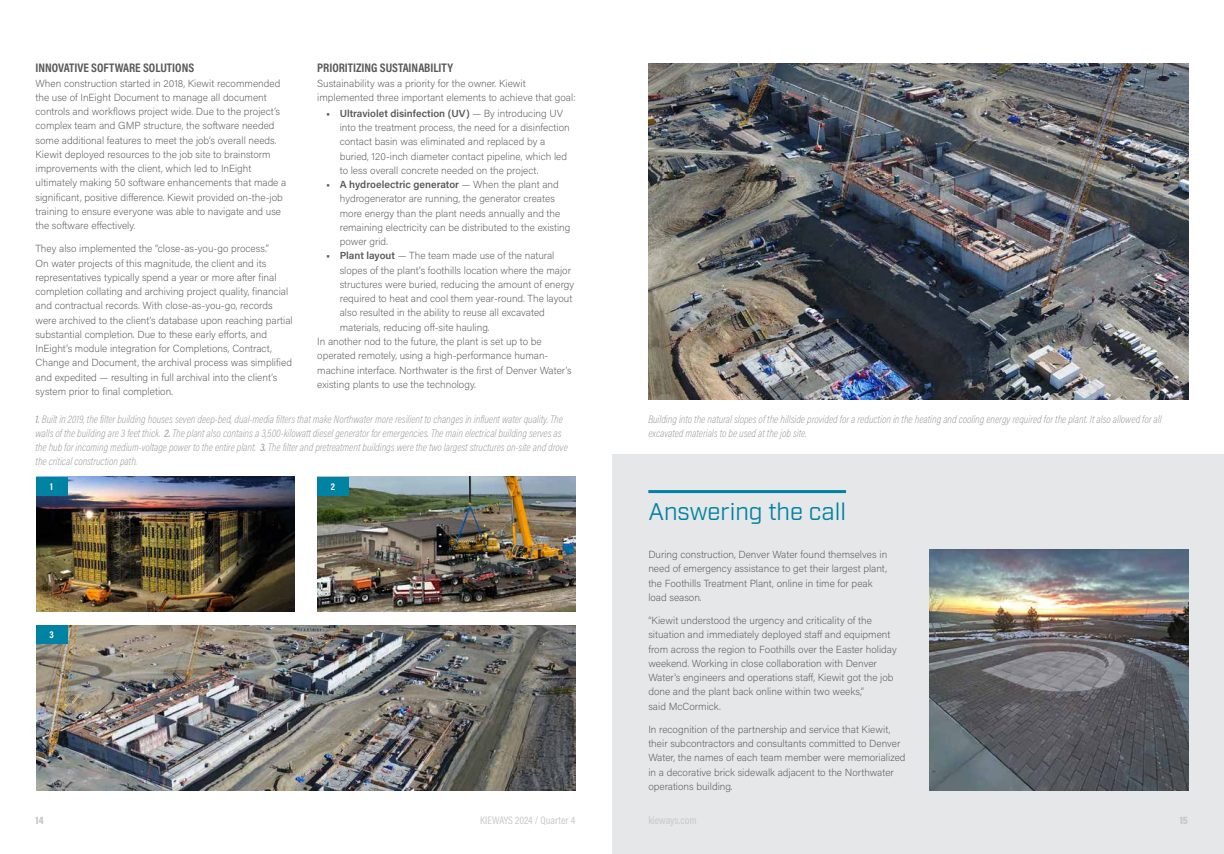
<style>
.page{position:relative;width:1224px;height:854px;background:#fff}
.page>*{position:absolute;margin:0;border:0;box-sizing:border-box;transform-origin:0 0}
.t1{font:24px "Industry";color:#0083a2}
.t2{font:700 12.5px "Acumin Pro Cond";color:#58595b}
.t3{font:italic 200 11px/14px "Acumin Pro Cond";color:#939598}
.t4{font:11px "Acumin Pro Cond";color:#c7c8ca}
.t5{font:900 11px "Acumin Pro Cond";color:#c7c8ca}
.t6{font:200 10.2px/14.2px "Acumin Pro";color:#58595b}
.t7{font:700 10px "Acumin Pro Cond";color:#fff}
.s1{font-weight:600}
.s2{font-weight:400}
</style>
<div class="page">
<img style="left:317px;top:476px;width:259px;height:135px">
<img style="left:36px;top:476px;width:259px;height:135px">
<img style="left:36px;top:625px;width:540px;height:165px">
<img style="left:648px;top:63px;width:540px;height:336px">
<div style="left:612px;top:454px;width:612px;height:399px;background:#e6e7e8"></div>
<hr style="left:648px;top:490px;width:198px;height:3px;background:#0083a2">
<img style="left:930px;top:549px;width:258px;height:241px">
<div style="left:36px;top:476px;width:31px;height:19px;background:#0083a2"></div>
<div style="left:36px;top:625px;width:31px;height:18px;background:#0083a2"></div>
<div style="left:317px;top:476px;width:31px;height:19px;background:#0083a2"></div>
<p class="t2" style="left:36px;top:60px;width:160px">INNOVATIVE SOFTWARE SOLUTIONS</p>
<p class="t6" style="left:36px;top:75px;width:252px">When construction started in 2018, Kiewit recommended the use of InEight Document to manage all document controls and workflows project wide. Due to the project’s complex team and GMP structure, the software needed some additional features to meet the job’s overall needs.<br>Kiewit deployed resources to the job site to brainstorm improvements with the client, which led to InEight ultimately making 50 software enhancements that made a significant, positive difference. Kiewit provided on-the-job training to ensure everyone was able to navigate and use the software effectively.</p>
<p class="t6" style="left:36px;top:241px;width:259px">They also implemented the “close-as-you-go process.”<br>On water projects of this magnitude, the client and its representatives typically spend a year or more after final completion collating and archiving project quality, financial and contractual records. With close-as-you-go, records were archived to the client’s database upon reaching partial substantial completion. Due to these early efforts, and InEight’s module integration for Completions, Contract, Change and Document, the archival process was simplified and expedited — resulting in full archival into the client’s system prior to final completion.</p>
<p class="t2" style="left:317px;top:60px;width:137px">PRIORITIZING SUSTAINABILITY</p>
<p class="t6" style="left:317px;top:75px;width:260px">Sustainability was a priority for the owner. Kiewit implemented three important elements to achieve that goal:</p>
<p class="t6" style="left:340px;top:106px;width:232px;text-indent:-13px"><span class="s1">• Ultraviolet disinfection (UV)</span> — By introducing UV into the treatment process, the need for a disinfection contact basin was eliminated and replaced by a buried, 120-inch diameter contact pipeline, which led to less overall concrete needed on the project.</p>
<p class="t6" style="left:340px;top:177px;width:232px;text-indent:-13px"><span class="s1">• A hydroelectric generator</span> — When the plant and hydrogenerator are running, the generator creates more energy than the plant needs annually and the remaining electricity can be distributed to the existing power grid.</p>
<p class="t6" style="left:326px;top:248px;width:230px"><span class="s1">• Plant layout</span> — The team made use of the natural</p>
<p class="t6" style="left:340px;top:262px;width:233px">slopes of the plant's foothills location where the major</p>
<p class="t6" style="left:340px;top:277px;width:236px">structures were buried, reducing the amount of energy</p>
<p class="t6" style="left:340px;top:291px;width:234px">required to heat and cool them year-round. The layout</p>
<p class="t6" style="left:340px;top:305px;width:207px">also resulted in the ability to reuse all excavated</p>
<p class="t6" style="left:340px;top:319px;width:151px">materials, reducing off-site hauling.</p>
<p class="t6" style="left:317px;top:334px;width:226px">In another nod to the future, the plant is set up to be</p>
<p class="t6" style="left:317px;top:348px;width:233px">operated remotely, using a high-performance human-</p>
<p class="t6" style="left:317px;top:362px;width:256px">machine interface. Northwater is the first of Denver Water’s</p>
<p class="t6" style="left:317px;top:376px;width:160px">existing plants to use the technology.</p>
<p class="t3" style="left:36px;top:412px;width:534px"><span class="s2">1.</span> Built in 2019, the filter building houses seven deep-bed, dual-media filters that make Northwater more resilient to changes in influent water quality. The walls of the building are 3 feet thick. <span class="s2">2.</span> The plant also contains a 3,500-kilowatt diesel generator for emergencies. The main electrical building serves as the hub for incoming medium-voltage power to the entire plant. <span class="s2">3.</span> The filter and pretreatment buildings were the two largest structures on-site and drove the critical construction path.</p>
<p class="t7" style="left:50px;top:479px;width:4px">1</p>
<p class="t7" style="left:49px;top:628px;width:6px">3</p>
<p class="t7" style="left:331px;top:479px;width:6px">2</p>
<p class="t3" style="left:648px;top:412px;width:515px">Building into the natural slopes of the hillside provided for a reduction in the heating and cooling energy required for the plant. It also allowed for all excavated materials to be used at the job site.</p>
<h1 class="t1" style="left:648px;top:497px;width:199px">Answering the call</h1>
<p class="t6" style="left:648px;top:546px;width:240px">During construction, Denver Water found themselves in need of emergency assistance to get their largest plant, the Foothills Treatment Plant, online in time for peak load season.</p>
<p class="t6" style="left:648px;top:612px;width:250px">“Kiewit understood the urgency and criticality of the situation and immediately deployed staff and equipment from across the region to Foothills over the Easter holiday weekend. Working in close collaboration with Denver Water's engineers and operations staff, Kiewit got the job done and the plant back online within two weeks,”<br>said McCormick.</p>
<p class="t6" style="left:648px;top:721px;width:259px">In recognition of the partnership and service that Kiewit, their subcontractors and consultants committed to Denver Water, the names of each team member were memorialized in a decorative brick sidewalk adjacent to the Northwater operations building.</p>
<p class="t5" style="left:36px;top:812px;width:10px">14</p>
<p class="t4" style="left:480px;top:812px;width:97px">KIEWAYS 2024 / Quarter 4</p>
<p class="t4" style="left:648px;top:812px;width:50px">kieways.com</p>
<p class="t5" style="left:1180px;top:812px;width:10px">15</p>
</div>
